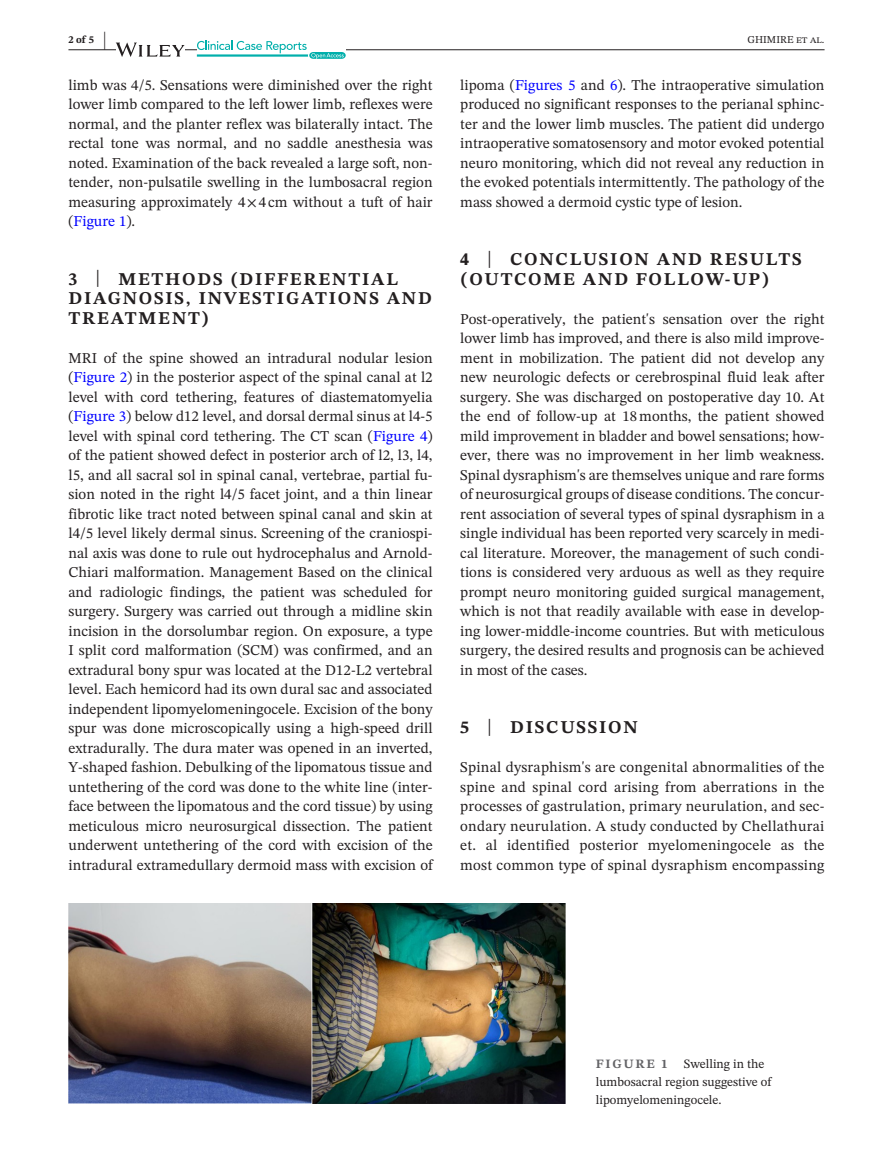
<style>
.page{position:relative;width:893px;height:1174px;background:#fff}
.page>*{position:absolute;margin:0;border:0;box-sizing:border-box;transform-origin:0 0}
.t1{font:700 18px/19.5px "STIX Two Text";letter-spacing:.1em;color:#231f20}
.t2{font:15px/19.5px "STIX Two Text";color:#231f20;text-align:justify}
.t3{font:12.75px/18px "STIX Two Text";color:#231f20}
.t4{font:700 12.75px "STIX Two Text";letter-spacing:.14em;color:#636366}
.t5{font:10.5px "STIX Two Text";color:#231f20}
.t6{font:700 10.5px "STIX Two Text";color:#231f20}
.s1{font-size:21px}
.s2{font-family:"STIX"}
.s3{color:#00f}
.s4{font-weight:400;font-size:23.7px}
</style>
<div class="page">
<hr style="left:68px;top:49px;width:756px;height:1px;background:#231f20">
<svg style="left:116px;top:43px;width:69px;height:14px"></svg>
<svg style="left:197px;top:41px;width:149px;height:18px"></svg>
<img style="left:68px;top:903px;width:498px;height:201px">
<p class="t6" style="left:68px;top:32px;width:39px">2 of 5 <span class="s1">|</span></p>
<p class="t5" style="left:747px;top:32px;width:78px">GHIMIRE et al.</p>
<p class="t2" style="left:68px;top:75px;width:366px">limb was 4/5. Sensations were diminished over the right lower limb compared to the left lower limb, reflexes were normal, and the planter reflex was bilaterally intact. The rectal tone was normal, and no saddle anesthesia was noted. Examination of the back revealed a large soft, non&shy;tender, non-pulsatile swelling in the lumbosacral region measuring approximately 4<span class="s2">×</span>4 cm without a tuft of hair (<span class="s3">Figure 1</span>).</p>
<p class="t2" style="left:460px;top:75px;width:366px">lipoma (<span class="s3">Figures 5</span> and <span class="s3">6</span>). The intraoperative simulation produced no significant responses to the perianal sphinc&shy;ter and the lower limb muscles. The patient did undergo intraoperative somatosensory and motor evoked potential neuro monitoring, which did not reveal any reduction in the evoked potentials intermittently. The pathology of the mass showed a dermoid cystic type of lesion.</p>
<p class="t1" style="left:68px;top:269px;width:365px">3 <span class="s4">|</span> METHODS (DIFFERENTIAL<br>DIAGNOSIS, INVESTIGATIONS AND<br>TREATMENT)</p>
<p class="t2" style="left:68px;top:348px;width:366px">MRI of the spine showed an intradural nodular lesion (<span class="s3">Figure 2</span>) in the posterior aspect of the spinal canal at l2 level with cord tethering, features of diastematomyelia (<span class="s3">Figure 3</span>) below d12 level, and dorsal dermal sinus at l4-5 level with spinal cord tethering. The CT scan (<span class="s3">Figure 4</span>) of the patient showed defect in posterior arch of l2, l3, l4, l5, and all sacral sol in spinal canal, vertebrae, partial fu&shy;sion noted in the right l4/5 facet joint, and a thin linear fibrotic like tract noted between spinal canal and skin at l4/5 level likely dermal sinus. Screening of the craniospi&shy;nal axis was done to rule out hydrocephalus and Arnold-Chiari malformation. Management Based on the clinical and radiologic findings, the patient was scheduled for surgery. Surgery was carried out through a midline skin incision in the dorsolumbar region. On exposure, a type I split cord malformation (SCM) was confirmed, and an extradural bony spur was located at the D12-L2 vertebral level. Each hemicord had its own dural sac and associated independent lipomyelomeningocele. Excision of the bony spur was done microscopically using a high-speed drill extradurally. The dura mater was opened in an inverted, Y-shaped fashion. Debulking of the lipomatous tissue and untethering of the cord was done to the white line (inter&shy;face between the lipomatous and the cord tissue) by using meticulous micro neurosurgical dissection. The patient underwent untethering of the cord with excision of the intradural extramedullary dermoid mass with excision of</p>
<p class="t1" style="left:460px;top:250px;width:343px">4 <span class="s4">|</span> CONCLUSION AND RESULTS (OUTCOME AND FOLLOW-UP)</p>
<p class="t2" style="left:460px;top:309px;width:366px">Post-operatively, the patient's sensation over the right lower limb has improved, and there is also mild improve&shy;ment in mobilization. The patient did not develop any new neurologic defects or cerebrospinal fluid leak after surgery. She was discharged on postoperative day 10. At the end of follow-up at 18months, the patient showed mild improvement in bladder and bowel sensations; how&shy;ever, there was no improvement in her limb weakness.<br>Spinal dysraphism's are themselves unique and rare forms of neurosurgical groups of disease conditions. The concur&shy;rent association of several types of spinal dysraphism in a single individual has been reported very scarcely in medi&shy;cal literature. Moreover, the management of such condi&shy;tions is considered very arduous as well as they require prompt neuro monitoring guided surgical management, which is not that readily available with ease in develop&shy;ing lower-middle-income countries. But with meticulous surgery, the desired results and prognosis can be achieved in most of the cases.</p>
<p class="t1" style="left:460px;top:718px;width:179px">5 <span class="s4">|</span> DISCUSSION</p>
<p class="t2" style="left:460px;top:757px;width:366px">Spinal dysraphism's are congenital abnormalities of the spine and spinal cord arising from aberrations in the processes of gastrulation, primary neurulation, and sec&shy;ondary neurulation. A study conducted by Chellathurai et. al identified posterior myelomeningocele as the most common type of spinal dysraphism encompassing</p>
<p class="t3" style="left:596px;top:1054px;width:177px;text-indent:88px">Swelling in the lumbosacral region suggestive of lipomyelomeningocele.</p>
<p class="t4" style="left:596px;top:1054px;width:73px">FIGURE 1</p>
</div>
